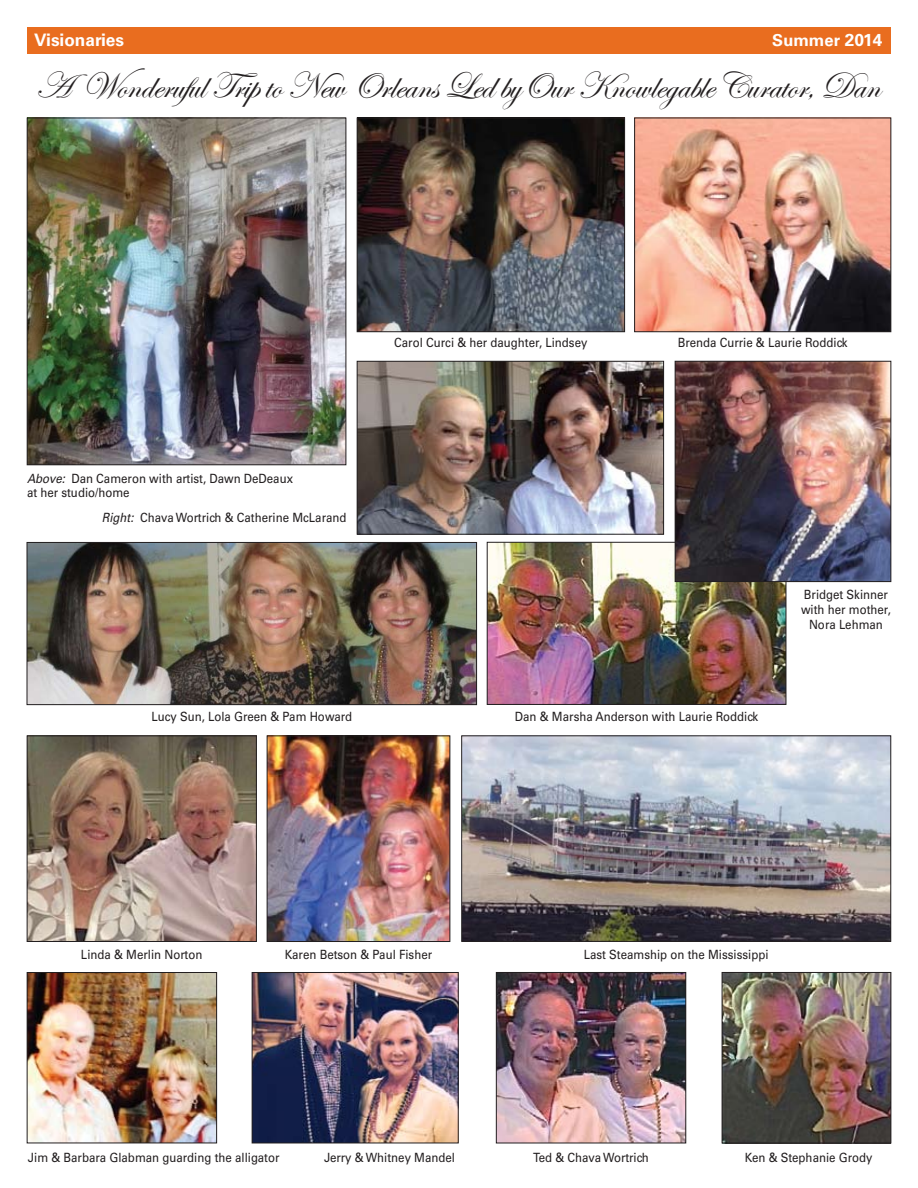
<style>
.page{position:relative;width:918px;height:1188px;background:#fff}
.page>*{position:absolute;margin:0;border:0;box-sizing:border-box;transform-origin:0 0}
.t1{font:37.5px "Edwardian Script ITC";letter-spacing:-.01em;color:#231f20}
.t2{font:700 17.25px "Univers";color:#fff}
.t3{font:700 16.5px "Univers";color:#fff}
.t4{font:12.75px/15px "Univers";color:#231f20;scale:.9 1}
.s1{font-size:17.25px}
.s2{font-style:italic}
</style>
<div class="page">
<img style="left:489px;top:544px;width:295px;height:159px">
<div style="left:487px;top:542px;width:299px;height:163px;border:1px solid #231f20"></div>
<div style="left:27px;top:27px;width:864px;height:27px;background:#e96d1f"></div>
<img style="left:29px;top:120px;width:315px;height:343px">
<div style="left:27px;top:118px;width:319px;height:347px;border:1px solid #231f20"></div>
<img style="left:359px;top:120px;width:264px;height:210px">
<div style="left:357px;top:118px;width:268px;height:214px;border:1px solid #231f20"></div>
<img style="left:29px;top:974px;width:186px;height:167px">
<div style="left:27px;top:972px;width:190px;height:171px;border:1px solid #231f20"></div>
<img style="left:636px;top:120px;width:253px;height:210px">
<div style="left:634px;top:118px;width:257px;height:214px;border:1px solid #231f20"></div>
<img style="left:359px;top:363px;width:303px;height:169px">
<div style="left:357px;top:361px;width:307px;height:173px;border:1px solid #231f20"></div>
<img style="left:269px;top:738px;width:179px;height:202px">
<div style="left:267px;top:736px;width:183px;height:206px;border:1px solid #231f20"></div>
<img style="left:29px;top:738px;width:226px;height:202px">
<div style="left:27px;top:736px;width:230px;height:206px;border:1px solid #231f20"></div>
<img style="left:677px;top:363px;width:212px;height:217px">
<div style="left:675px;top:361px;width:216px;height:221px;border:1px solid #231f20"></div>
<img style="left:724px;top:974px;width:165px;height:167px">
<div style="left:722px;top:972px;width:169px;height:171px;border:1px solid #231f20"></div>
<img style="left:254px;top:974px;width:202px;height:167px">
<div style="left:252px;top:972px;width:206px;height:171px;border:1px solid #231f20"></div>
<img style="left:498px;top:974px;width:186px;height:167px">
<div style="left:496px;top:972px;width:190px;height:171px;border:1px solid #231f20"></div>
<img style="left:463px;top:738px;width:426px;height:202px">
<div style="left:461px;top:736px;width:430px;height:206px;border:1px solid #231f20"></div>
<img style="left:29px;top:544px;width:446px;height:159px">
<div style="left:27px;top:542px;width:450px;height:163px;border:1px solid #231f20"></div>
<h2 class="t2" style="left:34px;top:29px;width:92px">Visionaries</h2>
<p class="t3" style="left:772px;top:30px;width:112px">Summer <span class="s1">2014</span></p>
<h1 class="t1" style="left:35px;top:65px;width:846px">A Wonderuful Trip to New Orleans led byour knowlegable curator, Dan</h1>
<p class="t4" style="left:394px;top:335px;width:216px">Carol Curci &amp; her daughter, Lindsey</p>
<p class="t4" style="left:678px;top:335px;width:190px">Brenda Currie &amp; Laurie Roddick</p>
<p class="t4" style="left:27px;top:472px;width:297px;line-height:13.5px"><span class="s2">Above:</span> Dan Cameron with artist, Dawn DeDeaux at her studio/home</p>
<p class="t4" style="left:102px;top:510px;width:273px"><span class="s2">Right:</span> Chava Wortrich &amp; Catherine McLarand</p>
<p class="t4" style="left:801px;top:587px;width:101px;text-align:center">Bridget Skinner with her mother,<br>Nora Lehman</p>
<p class="t4" style="left:151px;top:709px;width:225px">Lucy Sun, Lola Green &amp; Pam Howard</p>
<p class="t4" style="left:515px;top:709px;width:272px">Dan &amp; Marsha Anderson with Laurie Roddick</p>
<p class="t4" style="left:81px;top:947px;width:136px">Linda &amp; Merlin Norton</p>
<p class="t4" style="left:285px;top:947px;width:165px">Karen Betson &amp; Paul Fisher</p>
<p class="t4" style="left:584px;top:947px;width:207px">Last Steamship on the Mississippi</p>
<p class="t4" style="left:28px;top:1150px;width:281px">Jim &amp; Barbara Glabman guarding the alligator</p>
<p class="t4" style="left:324px;top:1150px;width:147px">Jerry &amp; Whitney Mandel</p>
<p class="t4" style="left:745px;top:1150px;width:144px">Ken &amp; Stephanie Grody</p>
<p class="t4" style="left:533px;top:1150px;width:130px">Ted &amp; Chava Wortrich</p>
</div>
